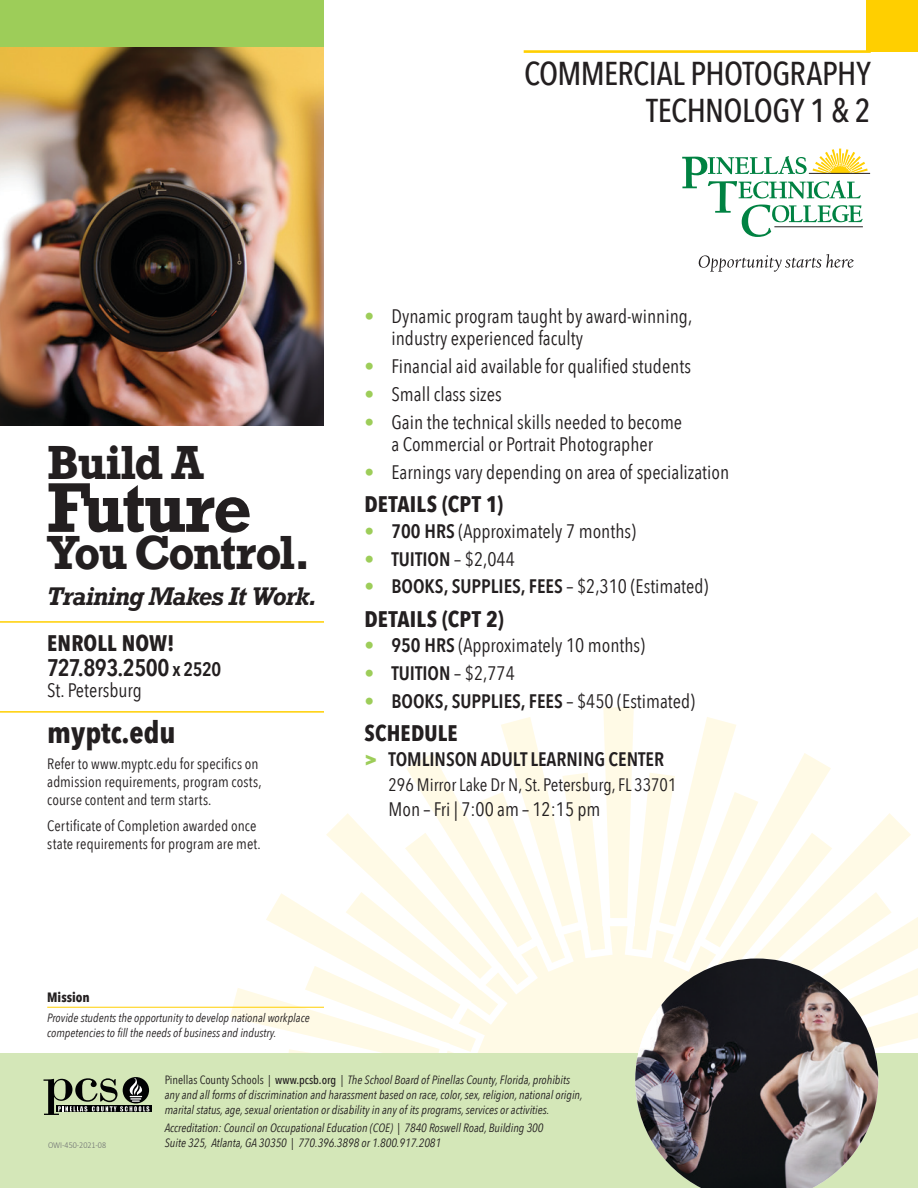
<style>
.page{position:relative;width:918px;height:1188px;background:#fff}
.page>*{position:absolute;margin:0;border:0;box-sizing:border-box;transform-origin:0 0}
.t1{font:700 66px "Rockwell";letter-spacing:-.04em;color:#231f20;scale:.95 1}
.t2{font:700 45px "Rockwell";letter-spacing:-.04em;color:#231f20;scale:.95 1}
.Title_22_25{font:500 33px/37.5px "Avenir Next Condensed";letter-spacing:-.02em;color:#231f20;text-align:right}
.URL{font:700 30px "Avenir Next Condensed";color:#231f20}
.t3{font:italic 700 24px "Rockwell";letter-spacing:-.04em;color:#231f20;scale:.95 1}
.t4{font:600 24px "Avenir Next Condensed";letter-spacing:-.02em;color:#231f20}
.Sub_Caps_15_15{font:700 22.5px "Avenir Next Condensed";letter-spacing:.01em;color:#231f20}
.Bullet_14_16{font:700 22.5px "Avenir Next Condensed";letter-spacing:.01em;color:#231f20}
.Bullet_13_15{font:19.5px/22.5px "Avenir Next Condensed";color:#231f20}
.Bullet_13_15-2{font:600 19.5px "Avenir Next Condensed";color:#231f20}
.Body_13_15{font:600 19.5px "Avenir Next Condensed";color:#231f20}
.Body_13_13{font:19.5px "Avenir Next Condensed";color:#231f20}
.Address_12_13{font:18px "Avenir Next Condensed";color:#231f20}
.Body_10_12_Sidebar{font:15px/18px "Avenir Next Condensed";letter-spacing:.005em;color:#231f20}
.Body_11_13_Sidebar{font:15px/18px "Avenir Next Condensed";letter-spacing:.005em;color:#231f20}
.t5{font:700 13.5px "Avenir Next Condensed";color:#231f20}
.t6{font:italic 12px/15px "Avenir Next Condensed";color:#231f20}
.t7{font:300 9px "Calibri";letter-spacing:-.005em;color:#6d6f71;scale:.9 1}
.s1{font-size:19.5px}
.s2{color:#9dcd59}
.s3{font-weight:600}
.s4{font-weight:400;color:#9dcd59}
.s5{font-weight:400}
.s6{font-weight:800;color:#9dcd59}
.s7{font-style:normal}
.s8{font-weight:500;font-style:normal}
</style>
<div class="page">
<svg style="left:230px;top:707px;width:688px;height:346px"></svg>
<div style="left:0;top:1053px;width:918px;height:135px;background:#d4e7b8"></div>
<div style="left:0;top:0;width:324px;height:47px;background:#9dcd59"></div>
<div style="left:866px;top:0;width:52px;height:52px;background:#ffcf00"></div>
<svg style="left:149px;top:1106px;width:2px;height:6px"></svg>
<svg style="left:44px;top:1077px;width:105px;height:38px"></svg>
<hr style="left:47px;top:1007px;width:277px;height:1px;background:#ffcf00">
<img style="left:0;top:47px;width:324px;height:378px">
<hr style="left:524px;top:50px;width:347px;height:3px;background:#ffcf00">
<img style="left:635px;top:958px;width:243px;height:230px">
<svg style="left:682px;top:149px;width:186px;height:88px"></svg>
<hr style="left:809px;top:173px;width:61px;height:1px;background:#231f20">
<hr style="left:774px;top:227px;width:89px;height:1px;background:#231f20">
<svg style="left:699px;top:254px;width:155px;height:18px"></svg>
<hr style="left:0;top:621px;width:324px;height:2px;background:#ffcf00">
<hr style="left:0;top:711px;width:324px;height:2px;background:#ffcf00">
<p class="Title_22_25" style="left:524px;top:54px;width:348px">COMMERCIAL PHOTOGRAPHY<br>TECHNOLOGY 1 &amp; 2</p>
<p class="t2" style="left:47px;top:433px;width:166px">Build A</p>
<p class="t1" style="left:47px;top:465px;width:216px">Future</p>
<p class="t2" style="left:47px;top:524px;width:279px">You Control.</p>
<p class="t3" style="left:47px;top:581px;width:286px">Training Makes It Work.</p>
<p class="Bullet_14_16" style="left:47px;top:630px;width:129px">ENROLL NOW!</p>
<p class="t4" style="left:47px;top:647px;width:176px">727.893.2500 <span class="s1">x 2520</span></p>
<p class="Bullet_13_15" style="left:47px;top:678px;width:96px">St. Petersburg</p>
<p class="URL" style="left:47px;top:714px;width:130px">myptc.edu</p>
<p class="Body_10_12_Sidebar" style="left:47px;top:754px;width:216px">Refer to www.myptc.edu for specifics on admission requirements, program costs, course content and term starts.</p>
<p class="Body_11_13_Sidebar" style="left:47px;top:816px;width:215px">Certificate of Completion awarded once state requirements for program are met.</p>
<p class="Bullet_13_15" style="left:391px;top:304px;width:302px;text-indent:-27px"><span class="s2">•</span> Dynamic program taught by award-winning, industry experienced faculty</p>
<p class="Bullet_13_15" style="left:364px;top:354px;width:328px"><span class="s2">•</span> Financial aid available for qualified students</p>
<p class="Bullet_13_15" style="left:364px;top:382px;width:139px"><span class="s2">•</span> Small class sizes</p>
<p class="Bullet_13_15" style="left:364px;top:410px;width:319px;text-align:center"><span class="s2">•</span> Gain the technical skills needed to become a Commercial or Portrait Photographer</p>
<p class="Bullet_13_15" style="left:364px;top:460px;width:366px"><span class="s2">•</span> Earnings vary depending on area of specialization</p>
<p class="Sub_Caps_15_15" style="left:364px;top:491px;width:140px">DETAILS (CPT 1)</p>
<p class="Bullet_13_15" style="left:364px;top:519px;width:273px"><span class="s2">•</span> <span class="s3">700 HRS</span> (Approximately 7 months)</p>
<p class="Bullet_13_15-2" style="left:364px;top:542px;width:152px"><span class="s4">•</span> TUITION <span class="s5">– $2,044</span></p>
<p class="Bullet_13_15-2" style="left:364px;top:570px;width:345px"><span class="s4">•</span> BOOKS, SUPPLIES, FEES <span class="s5">– $2,310 (Estimated)</span></p>
<p class="Sub_Caps_15_15" style="left:364px;top:605px;width:141px">DETAILS (CPT 2)</p>
<p class="Bullet_13_15" style="left:364px;top:633px;width:282px"><span class="s2">•</span> <span class="s3">950 HRS</span> (Approximately 10 months)</p>
<p class="Bullet_13_15-2" style="left:364px;top:656px;width:152px"><span class="s4">•</span> TUITION <span class="s5">– $2,774</span></p>
<p class="Bullet_13_15-2" style="left:364px;top:684px;width:332px"><span class="s4">•</span> BOOKS, SUPPLIES, FEES <span class="s5">– $450 (Estimated)</span></p>
<p class="Sub_Caps_15_15" style="left:364px;top:719px;width:95px">SCHEDULE</p>
<p class="Body_13_15" style="left:364px;top:743px;width:301px"><span class="s6">&gt;</span> TOMLINSON ADULT LEARNING CENTER</p>
<p class="Address_12_13" style="left:388px;top:769px;width:290px">296 Mirror Lake Dr N, St. Petersburg, FL 33701</p>
<p class="Body_13_13" style="left:389px;top:793px;width:213px">Mon – Fri | 7:00 am – 12:15 pm</p>
<p class="t5" style="left:47px;top:989px;width:44px">Mission</p>
<p class="t6" style="left:47px;top:1010px;width:264px">Provide students the opportunity to develop national workplace competencies to fill the needs of business and industry.</p>
<p class="t6" style="left:165px;top:1072px;width:420px"><span class="s7">Pinellas County Schools |</span> <span class="s8">www.pcsb.org</span> <span class="s7">|</span> The School Board of Pinellas County, Florida, prohibits any and all forms of discrimination and harassment based on race, color, sex, religion, national origin, marital status, age, sexual orientation or disability in any of its programs, services or activities.</p>
<p class="t6" style="left:165px;top:1120px;width:380px">Accreditation: Council on Occupational Education (COE) | 7840 Roswell Road, Building 300</p>
<p class="t7" style="left:48px;top:1139px;width:66px">OWI-450-2021-08</p>
<p class="t6" style="left:165px;top:1135px;width:278px">Suite 325, Atlanta, GA 30350 | 770.396.3898 or 1.800.917.2081</p>
</div>
